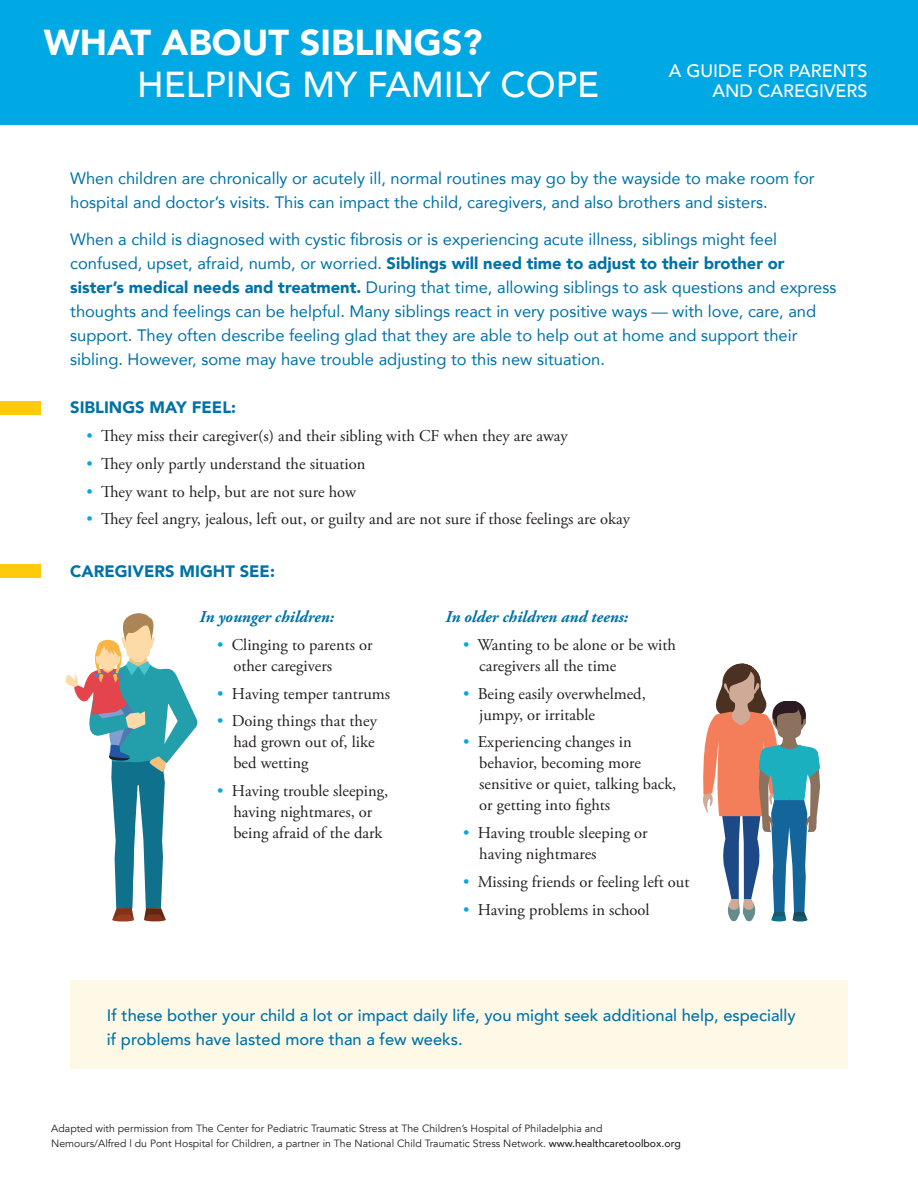
<style>
.page{position:relative;width:918px;height:1188px;background:#fff}
.page>*{position:absolute;margin:0;border:0;box-sizing:border-box;transform-origin:0 0}
.t1{font:500 36px "Avenir";color:#fff}
.t2{font:900 36px "Avenir";color:#fff}
.t3{font:500 18px/19.5px "Avenir";color:#fff;text-align:right}
.t4{font:16.5px/24px "Avenir";color:#0072a7}
.t5{font:16.5px/21px "Adobe Garamond Pro";color:#231f20}
.t6{font:500 16.5px/24px "Avenir";color:#0072a7}
.t7{font:italic 700 16.5px "Adobe Garamond Pro";color:#0072a7}
.t8{font:900 16.5px "Avenir";color:#0072a7}
.t9{font:10.5px/15px "Avenir";color:#231f20}
.s1{font-weight:900}
.s2{color:#00a8e4}
.s3{font-weight:500}
</style>
<div class="page">
<svg style="left:703px;top:663px;width:117px;height:259px"></svg>
<svg style="left:112px;top:918px;width:22px;height:4px"></svg>
<svg style="left:66px;top:613px;width:132px;height:307px"></svg>
<hr style="left:144px;top:918px;width:22px;height:3px;background:#833119;border-radius:50%">
<div style="left:0;top:401px;width:40px;height:14px;background:#feca0a"></div>
<div style="left:0;top:564px;width:40px;height:14px;background:#feca0a"></div>
<div style="left:70px;top:981px;width:778px;height:88px;background:#fef9e7"></div>
<div style="left:0;top:0;width:918px;height:125px;background:#00a8e4"></div>
<p class="t2" style="left:44px;top:12px;width:440px">WHAT ABOUT SIBLINGS?</p>
<p class="t1" style="left:137px;top:53px;width:464px">HELPING MY FAMILY COPE</p>
<p class="t3" style="left:669px;top:60px;width:200px">A GUIDE FOR PARENTS<br>AND CAREGIVERS</p>
<p class="t4" style="left:70px;top:166px;width:746px">When children are chronically or acutely ill, normal routines may go by the wayside to make room for hospital and doctor’s visits. This can impact the child, caregivers, and also brothers and sisters.</p>
<p class="t4" style="left:70px;top:227px;width:768px">When a child is diagnosed with cystic fibrosis or is experiencing acute illness, siblings might feel confused, upset, afraid, numb, or worried. <span class="s1">Siblings will need time to adjust to their brother or sister’s medical needs and treatment.</span> During that time, allowing siblings to ask questions and express thoughts and feelings can be helpful. Many siblings react in very positive ways — with love, care, and support. They often describe feeling glad that they are able to help out at home and support their sibling. However, some may have trouble adjusting to this new situation.</p>
<p class="t8" style="left:70px;top:393px;width:167px">SIBLINGS MAY FEEL:</p>
<p class="t5" style="left:86px;top:426px;width:483px"><span class="s2">•</span> They miss their caregiver(s) and their sibling with CF when they are away</p>
<p class="t5" style="left:86px;top:454px;width:281px"><span class="s2">•</span> They only partly understand the situation</p>
<p class="t5" style="left:86px;top:481px;width:271px"><span class="s2">•</span> They want to help, but are not sure how</p>
<p class="t5" style="left:86px;top:509px;width:545px"><span class="s2">•</span> They feel angry, jealous, left out, or guilty and are not sure if those feelings are okay</p>
<p class="t8" style="left:70px;top:557px;width:206px">CAREGIVERS MIGHT SEE:</p>
<p class="t7" style="left:200px;top:607px;width:136px">In younger children:</p>
<p class="t5" style="left:233px;top:635px;width:141px;text-indent:-16px"><span class="s2">•</span> Clinging to parents or other caregivers</p>
<p class="t5" style="left:217px;top:683px;width:174px"><span class="s2">•</span> Having temper tantrums</p>
<p class="t5" style="left:233px;top:711px;width:145px;text-indent:-16px"><span class="s2">•</span> Doing things that they had grown out of, like bed wetting</p>
<p class="t5" style="left:233px;top:781px;width:156px;text-indent:-16px"><span class="s2">•</span> Having trouble sleeping, having nightmares, or being afraid of the dark</p>
<p class="t7" style="left:446px;top:607px;width:184px">In older children and teens:</p>
<p class="t5" style="left:479px;top:635px;width:198px;text-indent:-16px"><span class="s2">•</span> Wanting to be alone or be with caregivers all the time</p>
<p class="t5" style="left:479px;top:683px;width:168px;text-indent:-16px"><span class="s2">•</span> Being easily overwhelmed, jumpy, or irritable</p>
<p class="t5" style="left:479px;top:732px;width:199px;text-indent:-16px"><span class="s2">•</span> Experiencing changes in behavior, becoming more sensitive or quiet, talking back, or getting into fights</p>
<p class="t5" style="left:479px;top:823px;width:170px;text-indent:-16px"><span class="s2">•</span> Having trouble sleeping or having nightmares</p>
<p class="t5" style="left:463px;top:872px;width:228px"><span class="s2">•</span> Missing friends or feeling left out</p>
<p class="t5" style="left:463px;top:899px;width:188px"><span class="s2">•</span> Having problems in school</p>
<p class="t6" style="left:107px;top:1002px;width:690px">If these bother your child a lot or impact daily life, you might seek additional help, especially if problems have lasted more than a few weeks.</p>
<p class="t9" style="left:51px;top:1121px;width:631px">Adapted with permission from The Center for Pediatric Traumatic Stress at The Children’s Hospital of Philadelphia and<br>Nemours/Alfred l du Pont Hospital for Children, a partner in The National Child Traumatic Stress Network. <span class="s3">www.healthcaretoolbox.org</span></p>
</div>
